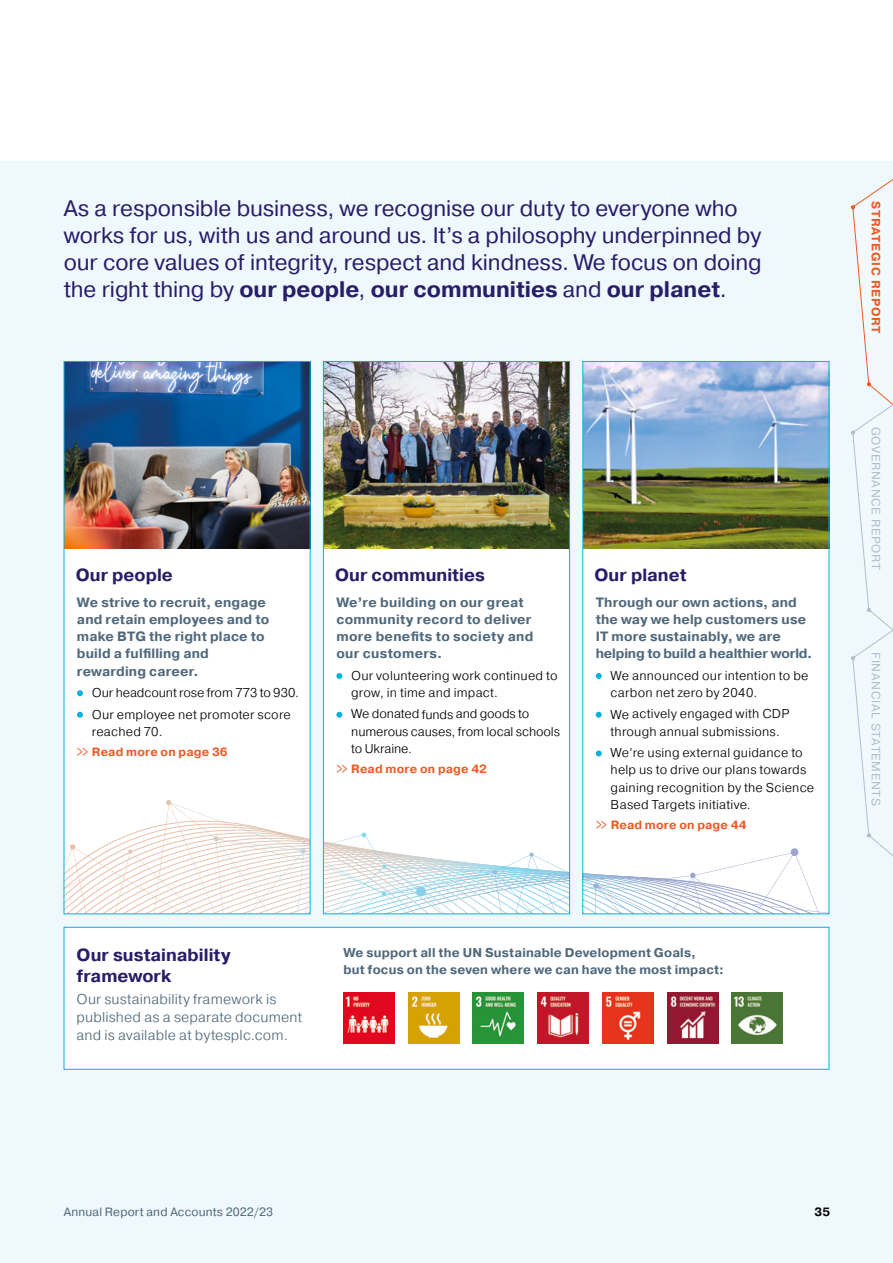
<style>
.page{position:relative;width:893px;height:1263px;background:#fff}
.page>*{position:absolute;margin:0;border:0;box-sizing:border-box;transform-origin:0 0}
.t1{font:22.5px/27px "Pragmatica";letter-spacing:-.005em;color:#281d67}
.t2{font:700 17.7px/21px "Pragmatica";color:#281d67}
.t3{font:300 14.25px/18px "Pragmatica";letter-spacing:.01em;color:#50687b}
.t4{font:700 13.5px/17.2px "Pragmatica";letter-spacing:.01em;color:#50687b}
.t5{font:300 12.75px/17.2px "Pragmatica";letter-spacing:.015em;color:#000}
.t6{font:700 12.75px/17.2px "Pragmatica";letter-spacing:.015em;color:#50687b}
.t7{font:300 12.75px/17.2px "Pragmatica";letter-spacing:-.01em;color:#000}
.t8{font:700 12px "Pragmatica";letter-spacing:.015em;color:#eb5b25;scale:.75 1}
.t9{font:12px "Pragmatica";letter-spacing:.06em;color:#b2becc}
.t10{font:12px "Pragmatica";letter-spacing:.015em;color:#50687b}
.t11{font:700 12px "Pragmatica";letter-spacing:.06em;color:#eb5b25}
.t12{font:700 12px "Pragmatica";color:#000}
.s1{font-weight:700}
</style>
<div class="page">
<div style="left:0;top:162px;width:893px;height:1101px;background:#eff8fd"></div>
<div style="left:64px;top:361px;width:246px;height:553px;background:#fff"></div>
<img style="left:66px;top:363px;width:242px;height:186px">
<svg style="left:77px;top:690px;width:6px;height:6px"></svg>
<svg style="left:77px;top:712px;width:6px;height:6px"></svg>
<svg style="left:64px;top:757px;width:246px;height:156px"></svg>
<div style="left:323px;top:361px;width:247px;height:553px;background:#fff"></div>
<img style="left:325px;top:363px;width:243px;height:186px">
<svg style="left:336px;top:673px;width:6px;height:6px"></svg>
<svg style="left:336px;top:712px;width:6px;height:6px"></svg>
<svg style="left:323px;top:757px;width:246px;height:156px"></svg>
<div style="left:583px;top:361px;width:246px;height:553px;background:#fff"></div>
<img style="left:585px;top:363px;width:242px;height:186px">
<svg style="left:596px;top:673px;width:6px;height:6px"></svg>
<svg style="left:596px;top:712px;width:6px;height:6px"></svg>
<svg style="left:583px;top:750px;width:246px;height:163px"></svg>
<div style="left:64px;top:927px;width:765px;height:142px;background:#fff;border:1px solid #00b3e1"></div>
<img style="left:343px;top:993px;width:51px;height:51px">
<img style="left:408px;top:993px;width:51px;height:51px">
<img style="left:473px;top:993px;width:51px;height:51px">
<img style="left:538px;top:993px;width:51px;height:51px">
<img style="left:602px;top:993px;width:51px;height:51px">
<img style="left:667px;top:993px;width:51px;height:51px">
<img style="left:732px;top:993px;width:51px;height:51px">
<svg style="left:851px;top:179px;width:42px;height:677px"></svg>
<p class="t1" style="left:64px;top:195px;width:699px">As a responsible business, we recognise our duty to everyone who works for us, with us and around us. It’s a philosophy underpinned by our core values of integrity, respect and kindness. We focus on doing the right thing by <span class="s1">our people</span>, <span class="s1">our communities</span> and <span class="s1">our planet</span>.</p>
<h2 class="t2" style="left:76px;top:564px;width:99px">Our people</h2>
<p class="t4" style="left:77px;top:594px;width:194px">We strive to recruit, engage and retain employees and to make BTG the right place to build a fulfilling and rewarding career.</p>
<p class="t5" style="left:92px;top:682px;width:209px;line-height:21.5px">Our headcount rose from 773 to 930.<br>Our employee net promoter score</p>
<p class="t5" style="left:92px;top:723px;width:72px">reached 70.</p>
<p class="t8" style="left:77px;top:744px;width:202px">&gt;&gt; Read more on page 36</p>
<h2 class="t2" style="left:335px;top:564px;width:151px">Our communities</h2>
<p class="t4" style="left:336px;top:594px;width:199px">We’re building on our great community record to deliver more benefits to society and our customers.</p>
<p class="t5" style="left:351px;top:666px;width:208px">Our volunteering work continued to grow, in time and impact.</p>
<p class="t7" style="left:351px;top:705px;width:210px">We donated funds and goods to numerous causes, from local schools to Ukraine.</p>
<p class="t8" style="left:336px;top:761px;width:202px">&gt;&gt; Read more on page 42</p>
<h2 class="t2" style="left:594px;top:564px;width:93px">Our planet</h2>
<p class="t4" style="left:596px;top:594px;width:218px">Through our own actions, and the way we help customers use<br>IT more sustainably, we are helping to build a healthier world.</p>
<p class="t5" style="left:611px;top:666px;width:199px">We announced our intention to be carbon net zero by 2040.</p>
<p class="t5" style="left:611px;top:705px;width:180px">We actively engaged with CDP through annual submissions.</p>
<p class="t5" style="left:611px;top:744px;width:205px">We’re using external guidance to help us to drive our plans towards gaining recognition by the Science<br>Based Targets initiative.</p>
<p class="t8" style="left:596px;top:817px;width:203px">&gt;&gt; Read more on page 44</p>
<h2 class="t2" style="left:77px;top:944px;width:156px">Our sustainability framework</h2>
<p class="t3" style="left:77px;top:990px;width:227px">Our sustainability framework is published as a separate document and is available at bytesplc.com.</p>
<p class="t6" style="left:343px;top:944px;width:382px">We support all the UN Sustainable Development Goals,<br>but focus on the seven where we can have the most impact:</p>
<p class="t11" style="left:884px;top:201px;width:134px;rotate:90deg">STRATEGIC REPORT</p>
<p class="t9" style="left:883px;top:427px;width:144px;rotate:90deg">GOVERNANCE REPORT</p>
<p class="t9" style="left:883px;top:652px;width:155px;rotate:90deg">FINANCIAL STATEMENTS</p>
<p class="t10" style="left:64px;top:1204px;width:211px">Annual Report and Accounts 2022/23</p>
<p class="t12" style="left:814px;top:1204px;width:17px">35</p>
</div>
